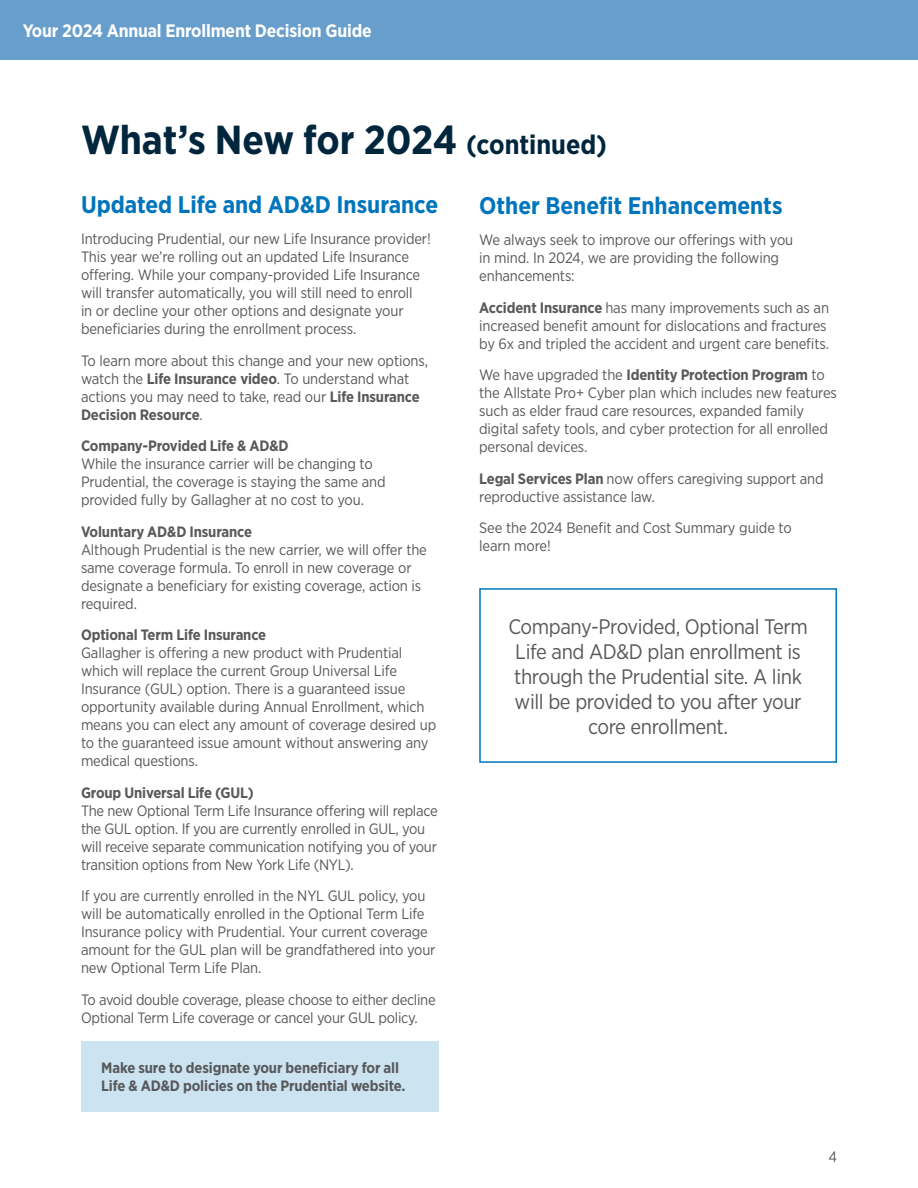
<style>
.page{position:relative;width:918px;height:1188px;background:#fff}
.page>*{position:absolute;margin:0;border:0;box-sizing:border-box;transform-origin:0 0}
.t1{font:700 40.5px "Gotham Narrow";letter-spacing:-.005em;color:#00263e}
.t2{font:700 24px "Gotham Narrow";color:#0075bc}
.t3{font:21px/25.2px "Gotham Narrow";letter-spacing:-.02em;color:#58595b;text-align:center}
.t4{font:700 18px "Gotham Narrow";letter-spacing:-.01em;color:#fff}
.t5{font:15px/18px "Gotham Narrow";letter-spacing:-.01em;color:#58595b}
.t6{font:700 15px/18px "Gotham Narrow";letter-spacing:-.01em;color:#58595b}
.s1{font-size:27px}
.s2{font-weight:700}
</style>
<div class="page">
<div style="left:81px;top:1041px;width:358px;height:71px;background:#cce3f1"></div>
<div style="left:479px;top:588px;width:358px;height:175px;border:2px solid #0075bc"></div>
<div style="left:0;top:0;width:918px;height:60px;background:#679ecb"></div>
<p class="t4" style="left:23px;top:20px;width:351px">Your 2024 Annual Enrollment Decision Guide</p>
<h1 class="t1" style="left:81px;top:114px;width:528px">What’s New for 2024 <span class="s1">(continued)</span></h1>
<h2 class="t2" style="left:479px;top:190px;width:305px">Other Benefit Enhancements</h2>
<p class="t5" style="left:479px;top:231px;width:316px">We always seek to improve our offerings with you in mind. In 2024, we are providing the following enhancements:</p>
<p class="t5" style="left:479px;top:298px;width:351px"><span class="s2">Accident Insurance</span> has many improvements such as an increased benefit amount for dislocations and fractures by 6x and tripled the accident and urgent care benefits.</p>
<p class="t5" style="left:479px;top:366px;width:359px">We have upgraded the <span class="s2">Identity Protection Program</span> to the Allstate Pro+ Cyber plan which includes new features such as elder fraud care resources, expanded family digital safety tools, and cyber protection for all enrolled personal devices.</p>
<p class="t5" style="left:479px;top:469px;width:346px"><span class="s2">Legal Services Plan</span> now offers caregiving support and reproductive assistance law.</p>
<p class="t5" style="left:479px;top:519px;width:314px">See the 2024 Benefit and Cost Summary guide to learn more!</p>
<h2 class="t2" style="left:81px;top:189px;width:359px">Updated Life and AD&amp;D Insurance</h2>
<p class="t5" style="left:81px;top:230px;width:351px">Introducing Prudential, our new Life Insurance provider!<br>This year we’re rolling out an updated Life Insurance offering. While your company-provided Life Insurance will transfer automatically, you will still need to enroll<br>in or decline your other options and designate your beneficiaries during the enrollment process.</p>
<p class="t5" style="left:81px;top:351px;width:349px">To learn more about this change and your new options, watch the <span class="s2">Life Insurance video</span>. To understand what actions you may need to take, read our <span class="s2">Life Insurance Decision Resource</span>.</p>
<p class="t6" style="left:81px;top:437px;width:209px">Company-Provided Life &amp; AD&amp;D</p>
<p class="t5" style="left:81px;top:455px;width:306px">While the insurance carrier will be changing to<br>Prudential, the coverage is staying the same and provided fully by Gallagher at no cost to you.</p>
<p class="t6" style="left:81px;top:522px;width:173px">Voluntary AD&amp;D Insurance</p>
<p class="t5" style="left:81px;top:540px;width:347px">Although Prudential is the new carrier, we will offer the same coverage formula. To enroll in new coverage or designate a beneficiary for existing coverage, action is required.</p>
<p class="t6" style="left:81px;top:626px;width:187px">Optional Term Life Insurance</p>
<p class="t5" style="left:81px;top:644px;width:357px">Gallagher is offering a new product with Prudential which will replace the current Group Universal Life Insurance (GUL) option. There is a guaranteed issue opportunity available during Annual Enrollment, which means you can elect any amount of coverage desired up to the guaranteed issue amount without answering any medical questions.</p>
<p class="t6" style="left:81px;top:783px;width:174px">Group Universal Life (GUL)</p>
<p class="t5" style="left:81px;top:801px;width:358px">The new Optional Term Life Insurance offering will replace the GUL option. If you are currently enrolled in GUL, you will receive separate communication notifying you of your transition options from New York Life (NYL).</p>
<p class="t5" style="left:81px;top:887px;width:356px">If you are currently enrolled in the NYL GUL policy, you will be automatically enrolled in the Optional Term Life Insurance policy with Prudential. Your current coverage amount for the GUL plan will be grandfathered into your new Optional Term Life Plan.</p>
<p class="t5" style="left:81px;top:990px;width:356px">To avoid double coverage, please choose to either decline<br>Optional Term Life coverage or cancel your GUL policy.</p>
<p class="t6" style="left:101px;top:1059px;width:306px">Make sure to designate your beneficiary for all<br>Life &amp; AD&amp;D policies on the Prudential website.</p>
<h3 class="t3" style="left:508px;top:613px;width:301px">Company-Provided, Optional Term<br>Life and AD&amp;D plan enrollment is through the Prudential site. A link will be provided to you after your core enrollment.</h3>
<p class="t5" style="left:828px;top:1148px;width:10px">4</p>
</div>
